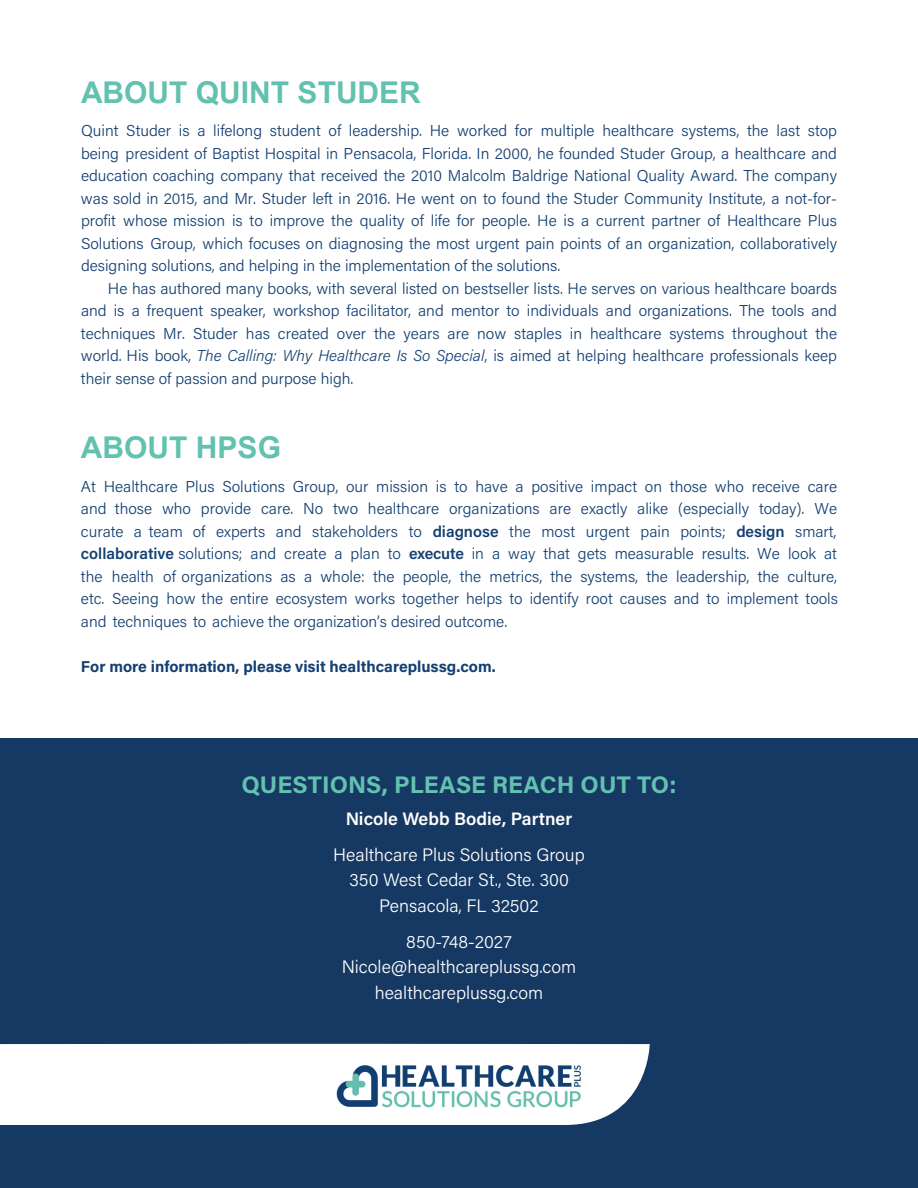
<style>
.page{position:relative;width:918px;height:1188px;background:#fff}
.page>*{position:absolute;margin:0;border:0;box-sizing:border-box;transform-origin:0 0}
.t1{font:700 30px "Arial";color:#63c1af}
.t2{font:700 24px "Acumin Pro";letter-spacing:.005em;color:#63c1af}
.t3{font:300 18px "Acumin Pro";color:#fff}
.t4{font:600 18px "Acumin Pro";color:#fff}
.t5{font:300 15.75px/22.5px "Acumin Pro";color:#144072;text-align:justify}
.t6{font:700 15.75px "Acumin Pro";color:#144072}
.s1{font-style:inherit}
.s2{font-style:italic}
.s3{font-weight:600}
</style>
<div class="page">
<div style="left:0;top:738px;width:918px;height:450px;background:#163963"></div>
<svg style="left:0;top:1044px;width:94px;height:81px"></svg>
<svg style="left:94px;top:1044px;width:556px;height:81px"></svg>
<img style="left:336px;top:1064px;width:245px;height:43px">
<p class="t1" style="left:81px;top:72px;width:341px">A<span class="s1">B</span>OUT <span class="s1">Q</span>UINT STU<span class="s1">D</span>E<span class="s1">R</span></p>
<p class="t5" style="left:81px;top:119px;width:758px">Quint Studer is a lifelong student of leadership. He worked for multiple healthcare systems, the last stop</p>
<p class="t5" style="left:81px;top:141px;width:758px">being president of Baptist Hospital in Pensacola, Florida. In 2000, he founded Studer Group, a healthcare and</p>
<p class="t5" style="left:81px;top:164px;width:758px">education coaching company that received the 2010 Malcolm Baldrige National Quality Award. The company</p>
<p class="t5" style="left:81px;top:186px;width:758px">was sold in 2015, and Mr. Studer left in 2016. He went on to found the Studer Community Institute, a not-for-</p>
<p class="t5" style="left:81px;top:209px;width:758px">profit whose mission is to improve the quality of life for people. He is a current partner of Healthcare Plus</p>
<p class="t5" style="left:81px;top:231px;width:758px">Solutions Group, which focuses on diagnosing the most urgent pain points of an organization, collaboratively</p>
<p class="t5" style="left:81px;top:254px;width:481px">designing solutions, and helping in the implementation of the solutions.</p>
<p class="t5" style="left:108px;top:276px;width:731px">He has authored many books, with several listed on bestseller lists. He serves on various healthcare boards</p>
<p class="t5" style="left:81px;top:299px;width:758px">and is a frequent speaker, workshop facilitator, and mentor to individuals and organizations. The tools and</p>
<p class="t5" style="left:81px;top:321px;width:758px">techniques Mr. Studer has created over the years are now staples in healthcare systems throughout the</p>
<p class="t5" style="left:81px;top:344px;width:758px">world. His book, <span class="s2">The Calling: Why Healthcare Is So Special</span>, is aimed at helping healthcare professionals keep</p>
<p class="t5" style="left:81px;top:366px;width:274px">their sense of passion and purpose high.</p>
<p class="t1" style="left:81px;top:428px;width:202px">A<span class="s1">B</span>OUT HPS<span class="s1">G</span></p>
<p class="t5" style="left:81px;top:474px;width:759px">At Healthcare Plus Solutions Group, our mission is to have a positive impact on those who receive care and those who provide care. No two healthcare organizations are exactly alike (especially today). We curate a team of experts and stakeholders to <span class="s3">diagnose</span> the most urgent pain points; <span class="s3">design</span> smart, <span class="s3">collaborative</span> solutions; and create a plan to <span class="s3">execute</span> in a way that gets measurable results. We look at the health of organizations as a whole: the people, the metrics, the systems, the leadership, the culture, etc. Seeing how the entire ecosystem works together helps to identify root causes and to implement tools and techniques to achieve the organization’s desired outcome.</p>
<p class="t6" style="left:81px;top:655px;width:416px">For more information, please visit healthcareplussg.com.</p>
<p class="t2" style="left:241px;top:768px;width:437px">QUESTIONS, PLEASE REACH OUT TO:</p>
<p class="t4" style="left:346px;top:806px;width:228px">Nicole Webb Bodie, Partner</p>
<p class="t3" style="left:333px;top:842px;width:253px">Healthcare Plus Solutions Group</p>
<p class="t3" style="left:349px;top:867px;width:221px">350 West Cedar St., Ste. 300</p>
<p class="t3" style="left:379px;top:893px;width:161px">Pensacola, FL 32502</p>
<p class="t3" style="left:406px;top:929px;width:107px">850-748-2027</p>
<p class="t3" style="left:342px;top:954px;width:236px">Nicole@healthcareplussg.com</p>
<p class="t3" style="left:375px;top:980px;width:170px">healthcareplussg.com</p>
</div>
